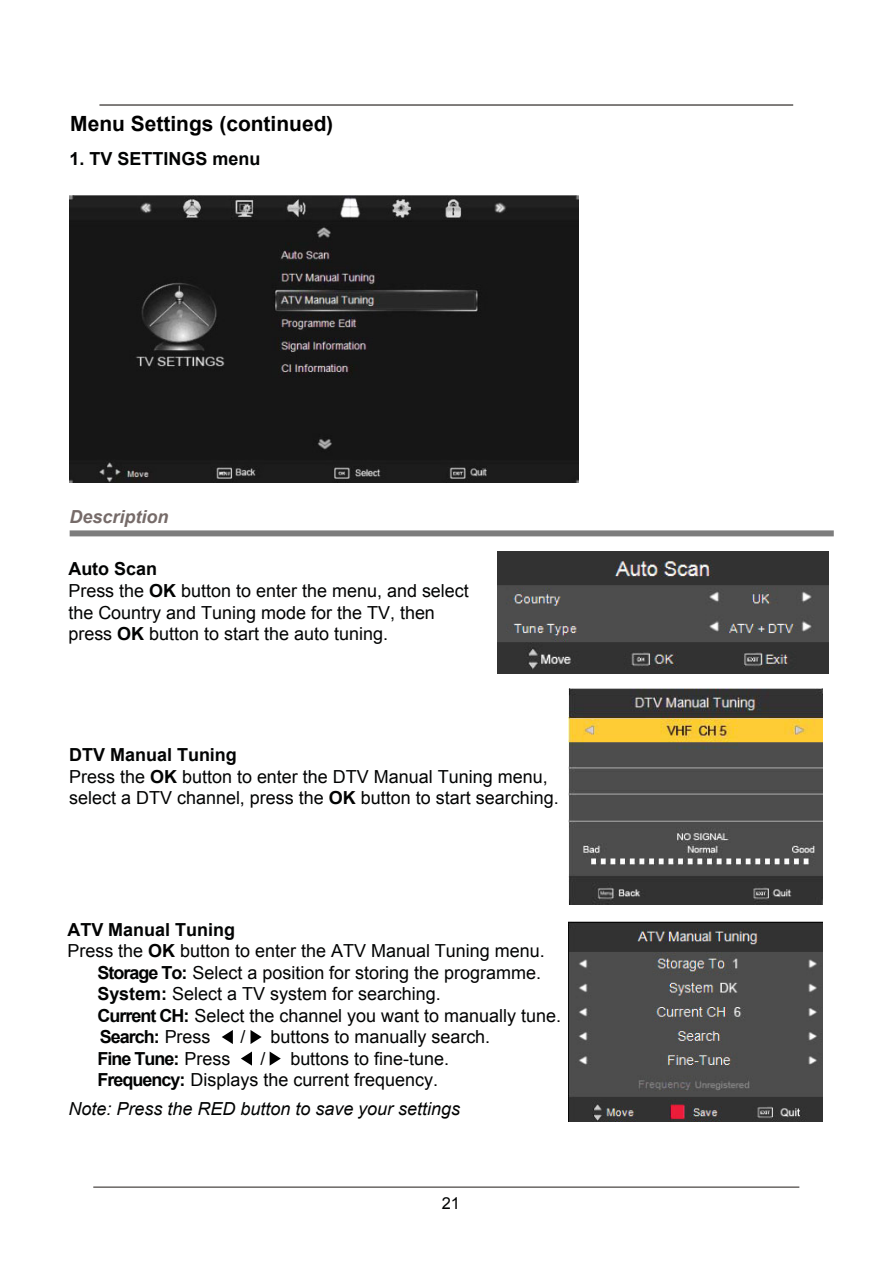
<style>
.page{position:relative;width:893px;height:1263px;background:#fff}
.page>*{position:absolute;margin:0;border:0;box-sizing:border-box;transform-origin:0 0}
.t1{font:700 21px "Arial";color:#000}
.t2{font:18px/21.6px "Arial";color:#020303}
.t3{font:700 18px "Arial";color:#020303}
.t4{font:italic 18px "Arial";color:#020303}
.t5{font:700 18px "Arial";letter-spacing:-.055em;color:#020303}
.t6{font:italic 700 18px "Arial";color:#766b69}
.t7{font:16.5px "Arial";color:#020303}
.s1{font-weight:700}
.s2{font-weight:400}
</style>
<div class="page">
<hr style="left:93px;top:1187px;width:706px;height:1px;background:#1f1a17">
<hr style="left:99px;top:104px;width:694px;height:2px;background:#1f1a17">
<div style="left:70px;top:530px;width:764px;height:6px;background:#7d7d7d"></div>
<img style="left:568px;top:689px;width:255px;height:216px">
<img style="left:497px;top:552px;width:331px;height:122px">
<img style="left:568px;top:921px;width:255px;height:200px">
<svg style="left:222px;top:1030px;width:11px;height:14px"></svg>
<svg style="left:250px;top:1030px;width:12px;height:14px"></svg>
<svg style="left:241px;top:1052px;width:11px;height:14px"></svg>
<svg style="left:270px;top:1052px;width:11px;height:14px"></svg>
<img style="left:69px;top:195px;width:510px;height:287px">
<p class="t1" style="left:70px;top:110px;width:264px">Menu Settings (continued)</p>
<p class="t3" style="left:70px;top:147px;width:192px">1. TV SETTINGS menu</p>
<p class="t6" style="left:70px;top:505px;width:100px">Description</p>
<p class="t2" style="left:68px;top:559px;width:402px"><span class="s1">Auto Scan<br></span>Press the <span class="s1">OK</span> button to enter the menu, and select the Country and Tuning mode for the TV, then press <span class="s1">OK</span> button to start the auto tuning.</p>
<p class="t2" style="left:69px;top:744px;width:491px"><span class="s1">DTV Manual Tuning<br></span>Press the <span class="s1">OK</span> button to enter the DTV Manual Tuning menu, select a DTV channel, press the <span class="s1">OK</span> button to start searching.</p>
<p class="t3" style="left:67px;top:917px;width:169px">ATV Manual Tuning</p>
<p class="t2" style="left:67px;top:940px;width:479px">Press the <span class="s1">OK</span> button to enter the ATV Manual Tuning menu.</p>
<p class="t2" style="left:97px;top:962px;width:445px"><span class="s1">Storage To:</span> Select a position for storing the programme.</p>
<p class="t2" style="left:97px;top:983px;width:345px"><span class="s1">System:</span> Select a TV system for searching.</p>
<p class="t2" style="left:97px;top:1005px;width:465px"><span class="s1">Current CH:</span> Select the channel you want to manually tune.</p>
<p class="t3" style="left:100px;top:1025px;width:112px">Search: <span class="s2">Press</span></p>
<p class="t2" style="left:241px;top:1026px;width:6px">/</p>
<p class="t2" style="left:271px;top:1026px;width:221px">buttons to manually search.</p>
<p class="t5" style="left:97px;top:1047px;width:135px">Fine Tune: <span class="s2">Press</span></p>
<p class="t2" style="left:260px;top:1048px;width:6px">/</p>
<p class="t2" style="left:97px;top:1048px;width:353px;text-indent:193px">buttons to fine-tune.<br><span class="s1">Frequency:</span> Displays the current frequency.</p>
<p class="t4" style="left:69px;top:1097px;width:393px">Note: Press the RED button to save your settings</p>
<p class="t7" style="left:442px;top:1193px;width:20px">21</p>
</div>
